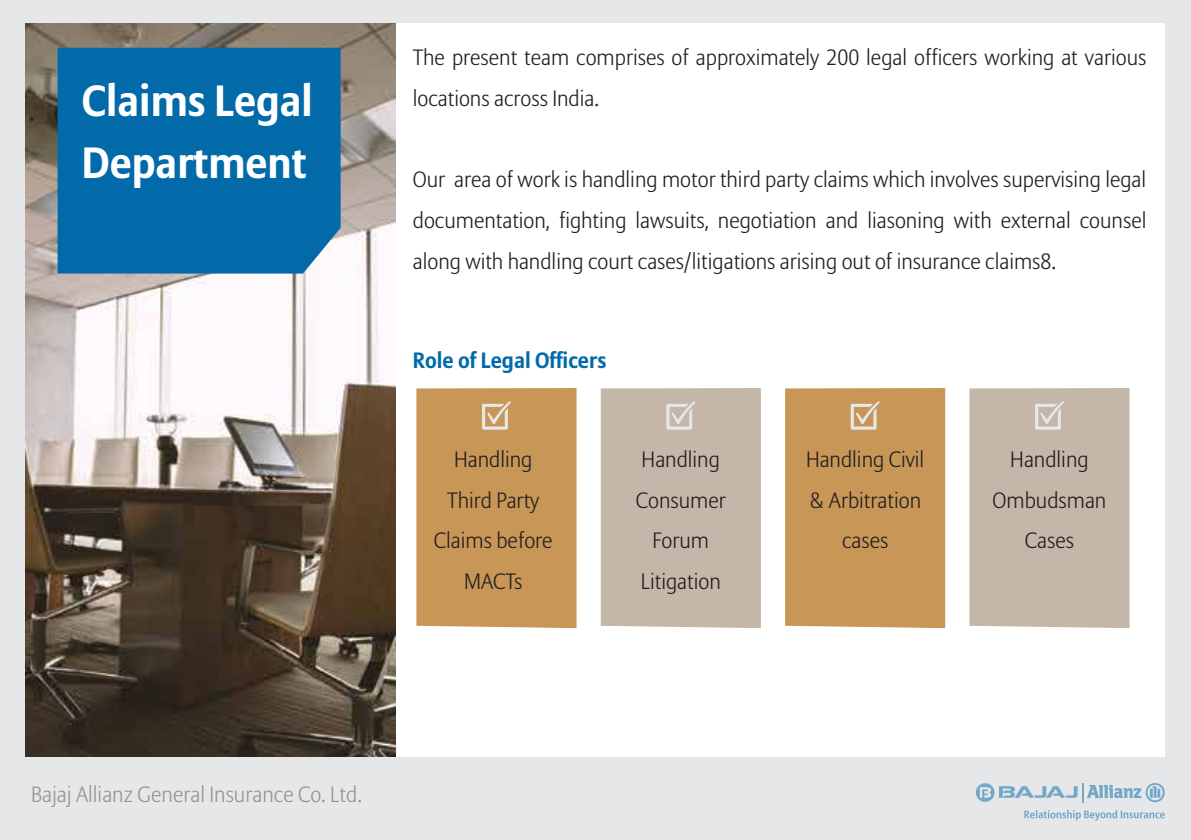
<style>
.page{position:relative;width:1191px;height:840px;background:#fff}
.page>*{position:absolute;margin:0;border:0;box-sizing:border-box;transform-origin:0 0}
.t1{font:700 43.4px/62.4px "Allianz Sans";color:#fff}
.t2{font:300 22px/40.8px "Allianz Sans";color:#231f20;text-align:center}
.t3{font:300 22px "Allianz Sans";color:#939598}
.t4{font:700 22px "Allianz Sans";color:#036aaa}
</style>
<div class="page">
<div style="left:0;top:0;width:1191px;height:839px;background:#e6e7e8"></div>
<div style="left:26px;top:23px;width:1139px;height:733px;background:#fff"></div>
<svg style="left:976px;top:783px;width:188px;height:19px"></svg>
<svg style="left:1024px;top:810px;width:140px;height:10px"></svg>
<img style="left:26px;top:23px;width:369px;height:733px">
<div style="left:58px;top:48px;width:283px;height:225px;background:#036aaa"></div>
<div style="left:416px;top:388px;width:160px;height:239px;background:#c89656"></div>
<div style="left:601px;top:388px;width:160px;height:239px;background:#c4b6a8"></div>
<div style="left:785px;top:388px;width:160px;height:239px;background:#c89656"></div>
<div style="left:969px;top:388px;width:160px;height:239px;background:#c4b6a8"></div>
<h1 class="t1" style="left:82px;top:69px;width:232px">Claims Legal<br>Department</h1>
<p class="t2" style="left:413px;top:36px;width:735px;text-align:left">The present team comprises of approximately 200 legal officers working at various locations across India.</p>
<p class="t2" style="left:413px;top:159px;width:735px;text-align:justify">Our area of work is handling motor third party claims which involves supervising legal documentation, fighting lawsuits, negotiation and liasoning with external counsel along with handling court cases/litigations arising out of insurance claims8.</p>
<p class="t4" style="left:413px;top:346px;width:195px">Role of Legal Officers</p>
<p class="t2" style="left:434px;top:438px;width:120px">Handling<br>Third Party<br>Claims before<br>MACTs</p>
<p class="t2" style="left:806px;top:438px;width:120px">Handling Civil &amp; Arbitration cases</p>
<p class="t2" style="left:992px;top:438px;width:115px">Handling<br>Ombudsman<br>Cases</p>
<p class="t2" style="left:636px;top:438px;width:91px">Handling<br>Consumer<br>Forum<br>Litigation</p>
<p class="t3" style="left:31px;top:780px;width:332px">Bajaj Allianz General Insurance Co. Ltd.</p>
</div>
